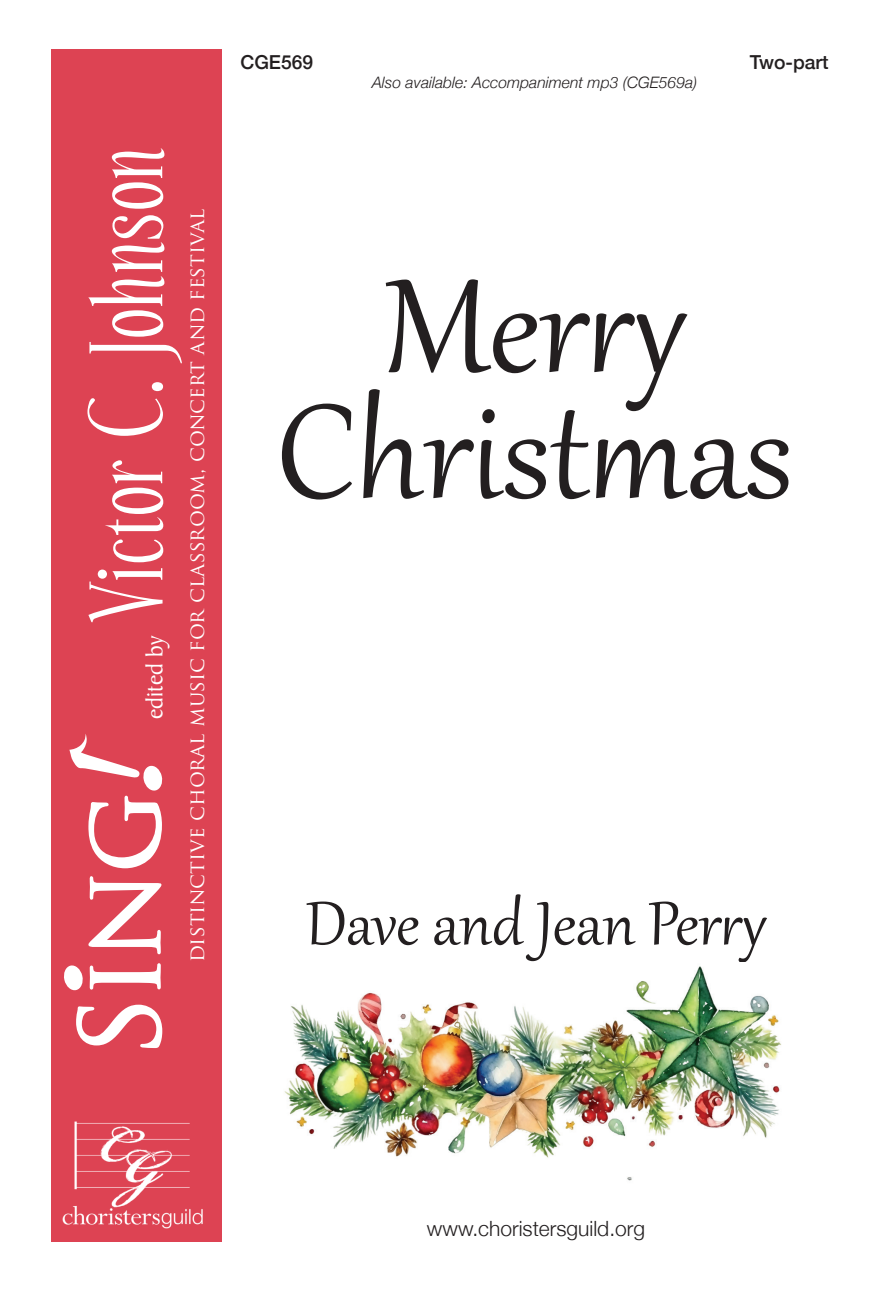
<style>
.page{position:relative;width:882px;height:1292px;background:#fff}
.page>*{position:absolute;margin:0;border:0;box-sizing:border-box;transform-origin:0 0}
.t1{font:162.75px/126px "Gabriola";color:#231f20;text-align:center}
.t2{font:105px "Echelon";letter-spacing:.02em;color:#fff}
.t3{font:75.25px "Gabriola";letter-spacing:-.005em;color:#231f20}
.t4{font:24.5px "Baker Signet BT";color:#fff}
.t5{font:21px "Trajan Pro";color:#fff}
.t6{font:300 21px "Helvetica Neue";color:#231f20}
.t7{font:500 19.25px "Helvetica Neue";color:#231f20}
.t8{font:italic 300 15.75px "Helvetica Neue";color:#231f20}
</style>
<div class="page">
<div style="left:51px;top:50px;width:171px;height:1192px;background:#dd4353"></div>
<svg style="left:64px;top:965px;width:19px;height:26px"></svg>
<svg style="left:76px;top:1004px;width:86px;height:44px"></svg>
<svg style="left:90px;top:963px;width:71px;height:26px"></svg>
<svg style="left:88px;top:876px;width:73px;height:78px"></svg>
<svg style="left:69px;top:734px;width:94px;height:134px"></svg>
<img style="left:62px;top:1121px;width:141px;height:108px">
<img style="left:284px;top:966px;width:497px;height:215px">
<h2 class="t2" style="left:77px;top:618px;width:471px;rotate:-90deg">Victor C. Johnson</h2>
<p class="t4" style="left:138px;top:719px;width:85px;rotate:-90deg">edited by</p>
<p class="t5" style="left:183px;top:962px;width:754px;rotate:-90deg">distinctive choral music for classroom, concert and festival</p>
<p class="t7" style="left:240px;top:46px;width:74px">CGE569</p>
<p class="t7" style="left:750px;top:46px;width:80px">Two-part</p>
<p class="t8" style="left:372px;top:70px;width:327px">Also available: Accompaniment mp3 (CGE569a)</p>
<h1 class="t1" style="left:277px;top:252px;width:517px">Merry<br>Christmas</h1>
<h3 class="t3" style="left:306px;top:874px;width:462px">Dave and Jean Perry</h3>
<p class="t6" style="left:427px;top:1211px;width:220px">www.choristersguild.org</p>
</div>
